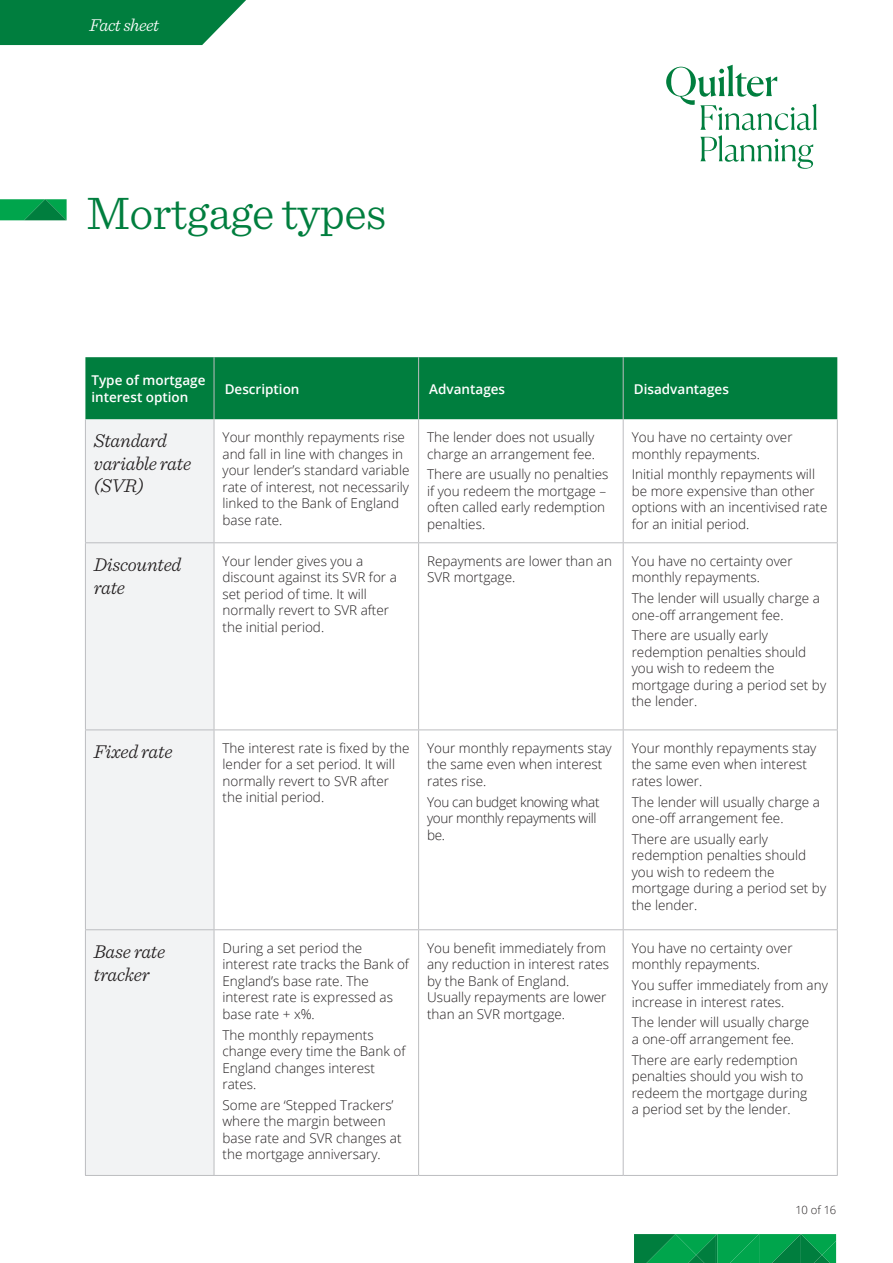
<style>
.page{position:relative;width:893px;height:1263px;background:#fff}
.page>*{position:absolute;margin:0;border:0;box-sizing:border-box;transform-origin:0 0}
.t1{font:300 48px "Sentinel";letter-spacing:-.01em;color:#007e3e}
.t2{font:italic 300 19.5px/22.5px "Sentinel";letter-spacing:-.01em;color:#231f20}
.t3{font:italic 300 18px "Sentinel";letter-spacing:-.025em;color:#fff}
.t4{font:300 13.5px/16.5px "Open Sans";color:#231f20}
.t5{font:600 13.5px/16.5px "Open Sans";color:#fff}
.t6{font:300 13.5px/16.5px "Open Sans";letter-spacing:-.025em;color:#231f20}
.t7{font:300 11.25px "Open Sans";color:#231f20}
</style>
<div class="page">
<svg style="left:634px;top:1234px;width:202px;height:29px;background:#039849"></svg>
<svg style="left:0;top:0;width:246px;height:45px;background:#16894e"></svg>
<svg style="left:666px;top:65px;width:151px;height:104px"></svg>
<svg style="left:0;top:199px;width:67px;height:21px"></svg>
<div style="left:85px;top:357px;width:752px;height:62px;background:#007e3e"></div>
<div style="left:86px;top:419px;width:128px;height:756px;background:#f2f3f4"></div>
<svg style="left:215px;top:419px;width:622px;height:756px"></svg>
<hr style="left:214px;top:357px;width:1px;height:62px;background:#bcbdc0">
<hr style="left:418px;top:357px;width:1px;height:62px;background:#bcbdc0">
<hr style="left:623px;top:357px;width:1px;height:62px;background:#bcbdc0">
<hr style="left:85px;top:419px;width:1px;height:123px;background:#bcbdc0">
<hr style="left:214px;top:419px;width:1px;height:123px;background:#bcbdc0">
<hr style="left:418px;top:419px;width:1px;height:123px;background:#bcbdc0">
<hr style="left:623px;top:419px;width:1px;height:123px;background:#bcbdc0">
<hr style="left:837px;top:419px;width:1px;height:123px;background:#bcbdc0">
<hr style="left:85px;top:542px;width:129px;height:1px;background:#bcbdc0">
<hr style="left:85px;top:543px;width:1px;height:186px;background:#bcbdc0">
<hr style="left:214px;top:542px;width:205px;height:1px;background:#bcbdc0">
<hr style="left:214px;top:543px;width:1px;height:186px;background:#bcbdc0">
<hr style="left:419px;top:542px;width:204px;height:1px;background:#bcbdc0">
<hr style="left:418px;top:543px;width:1px;height:186px;background:#bcbdc0">
<hr style="left:623px;top:542px;width:215px;height:1px;background:#bcbdc0">
<hr style="left:623px;top:543px;width:1px;height:186px;background:#bcbdc0">
<hr style="left:837px;top:543px;width:1px;height:186px;background:#bcbdc0">
<hr style="left:85px;top:729px;width:129px;height:1px;background:#bcbdc0">
<hr style="left:85px;top:730px;width:1px;height:199px;background:#bcbdc0">
<hr style="left:214px;top:729px;width:205px;height:1px;background:#bcbdc0">
<hr style="left:214px;top:730px;width:1px;height:199px;background:#bcbdc0">
<hr style="left:419px;top:729px;width:204px;height:1px;background:#bcbdc0">
<hr style="left:418px;top:730px;width:1px;height:199px;background:#bcbdc0">
<hr style="left:623px;top:729px;width:215px;height:1px;background:#bcbdc0">
<hr style="left:623px;top:730px;width:1px;height:199px;background:#bcbdc0">
<hr style="left:837px;top:730px;width:1px;height:199px;background:#bcbdc0">
<hr style="left:85px;top:929px;width:129px;height:1px;background:#bcbdc0">
<hr style="left:85px;top:930px;width:1px;height:245px;background:#bcbdc0">
<hr style="left:214px;top:929px;width:205px;height:1px;background:#bcbdc0">
<hr style="left:214px;top:930px;width:1px;height:245px;background:#bcbdc0">
<hr style="left:419px;top:929px;width:204px;height:1px;background:#bcbdc0">
<hr style="left:418px;top:930px;width:1px;height:245px;background:#bcbdc0">
<hr style="left:623px;top:929px;width:215px;height:1px;background:#bcbdc0">
<hr style="left:623px;top:930px;width:1px;height:245px;background:#bcbdc0">
<hr style="left:837px;top:930px;width:1px;height:245px;background:#bcbdc0">
<hr style="left:85px;top:1175px;width:129px;height:1px;background:#bcbdc0">
<hr style="left:214px;top:1175px;width:205px;height:1px;background:#bcbdc0">
<hr style="left:419px;top:1175px;width:204px;height:1px;background:#bcbdc0">
<hr style="left:623px;top:1175px;width:215px;height:1px;background:#bcbdc0">
<h3 class="t3" style="left:90px;top:12px;width:71px">Fact sheet</h3>
<h1 class="t1" style="left:86px;top:178px;width:302px">Mortgage types</h1>
<p class="t5" style="left:91px;top:372px;width:116px">Type of mortgage interest option</p>
<p class="t5" style="left:225px;top:380px;width:76px">Description</p>
<p class="t5" style="left:429px;top:380px;width:77px">Advantages</p>
<p class="t5" style="left:634px;top:380px;width:97px">Disadvantages</p>
<h2 class="t2" style="left:94px;top:428px;width:99px">Standard variable rate (SVR)</h2>
<p class="t4" style="left:223px;top:429px;width:188px">Your monthly repayments rise and fall in line with changes in your lender’s standard variable rate of interest, not necessarily linked to the Bank of England base rate.</p>
<p class="t4" style="left:427px;top:429px;width:170px">The lender does not usually charge an arrangement fee.</p>
<p class="t4" style="left:632px;top:429px;width:162px">You have no certainty over monthly repayments.</p>
<p class="t4" style="left:632px;top:466px;width:197px">Initial monthly repayments will be more expensive than other options with an incentivised rate for an initial period.</p>
<p class="t4" style="left:427px;top:466px;width:183px">There are usually no penalties if you redeem the mortgage – often called early redemption penalties.</p>
<h2 class="t2" style="left:94px;top:552px;width:89px">Discounted rate</h2>
<p class="t4" style="left:223px;top:552px;width:176px">Your lender gives you a discount against its SVR for a set period of time. It will normally revert to SVR after the initial period.</p>
<p class="t4" style="left:427px;top:552px;width:186px">Repayments are lower than an<br>SVR mortgage.</p>
<p class="t4" style="left:632px;top:552px;width:162px">You have no certainty over monthly repayments.</p>
<p class="t4" style="left:632px;top:590px;width:190px">The lender will usually charge a one-off arrangement fee.</p>
<p class="t4" style="left:632px;top:627px;width:196px">There are usually early redemption penalties should you wish to redeem the mortgage during a period set by the lender.</p>
<h2 class="t2" style="left:94px;top:739px;width:80px">Fixed rate</h2>
<p class="t4" style="left:223px;top:739px;width:189px">The interest rate is fixed by the lender for a set period. It will normally revert to SVR after the initial period.</p>
<p class="t4" style="left:427px;top:739px;width:186px">Your monthly repayments stay the same even when interest rates rise.</p>
<p class="t6" style="left:427px;top:793px;width:174px">You can budget knowing what your monthly repayments will be.</p>
<p class="t4" style="left:632px;top:739px;width:186px">Your monthly repayments stay the same even when interest rates lower.</p>
<p class="t4" style="left:632px;top:793px;width:190px">The lender will usually charge a one-off arrangement fee.</p>
<p class="t4" style="left:632px;top:830px;width:196px">There are usually early redemption penalties should you wish to redeem the mortgage during a period set by the lender.</p>
<h2 class="t2" style="left:94px;top:939px;width:73px">Base rate tracker</h2>
<p class="t4" style="left:223px;top:939px;width:188px">During a set period the interest rate tracks the Bank of<br>England’s base rate. The interest rate is expressed as base rate + x%.</p>
<p class="t4" style="left:223px;top:1026px;width:184px">The monthly repayments change every time the Bank of<br>England changes interest rates.</p>
<p class="t4" style="left:223px;top:1096px;width:181px">Some are ‘Stepped Trackers’ where the margin between base rate and SVR changes at the mortgage anniversary.</p>
<p class="t4" style="left:427px;top:939px;width:183px">You benefit immediately from any reduction in interest rates by the Bank of England.<br>Usually repayments are lower than an SVR mortgage.</p>
<p class="t4" style="left:632px;top:939px;width:162px">You have no certainty over monthly repayments.</p>
<p class="t4" style="left:632px;top:976px;width:198px">You suffer immediately from any increase in interest rates.</p>
<p class="t4" style="left:632px;top:1014px;width:179px">The lender will usually charge a one-off arrangement fee.</p>
<p class="t4" style="left:632px;top:1051px;width:177px">There are early redemption penalties should you wish to redeem the mortgage during a period set by the lender.</p>
<p class="t7" style="left:795px;top:1202px;width:42px">10 of 16</p>
</div>
